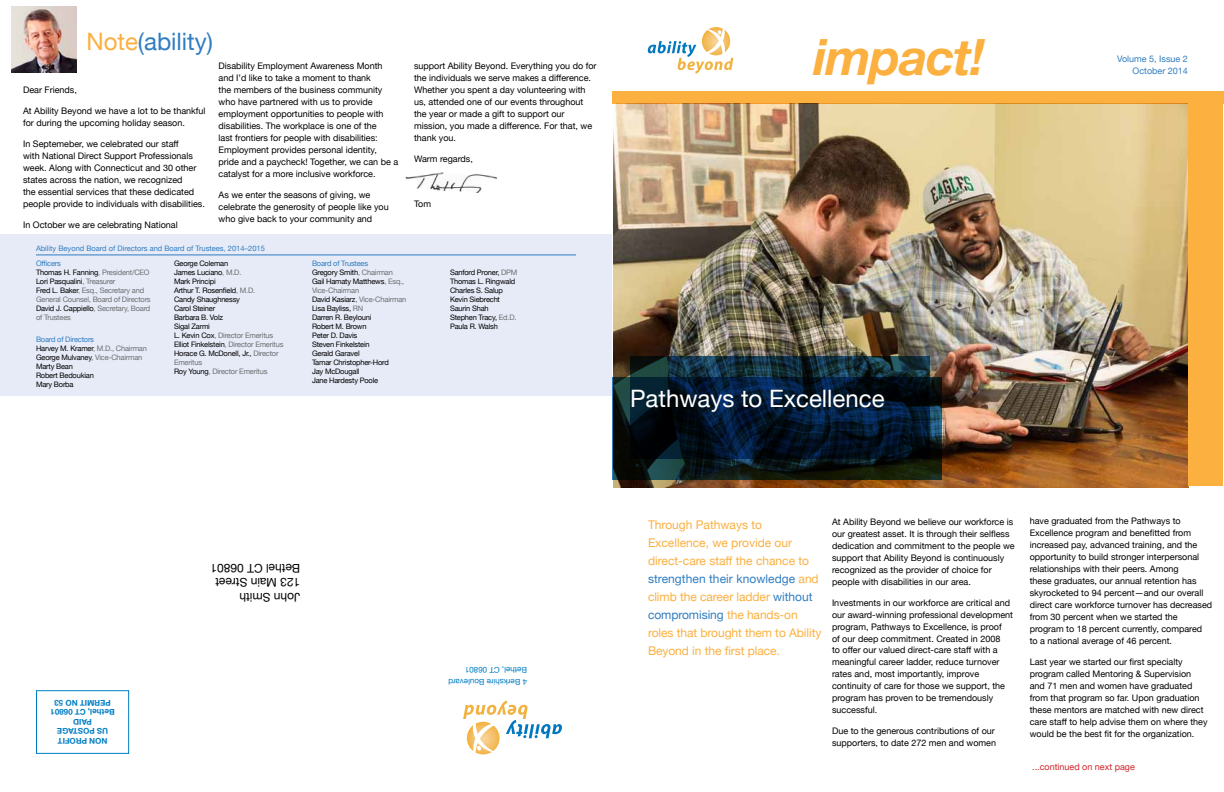
<style>
.page{position:relative;width:1224px;height:792px;background:#fff}
.page>*{position:absolute;margin:0;border:0;box-sizing:border-box;transform-origin:0 0}
.t1{font:italic 700 50px "Helvetica Neue";letter-spacing:-.02em;color:#fbb040}
.t2{font:24px "Helvetica Neue";color:#fff}
.t3{font:24px "Helvetica Neue";color:#2f7dc1}
.t4{font:12px/18px "Helvetica Neue";letter-spacing:-.005em;color:#fbb040}
.t5{font:12px/14.4px "Helvetica Neue";color:#000}
.t6{font:9px/12px "Helvetica Neue";color:#000}
.t7{font:9px/12px "Helvetica Neue";color:#2f7dc1;text-align:right}
.t8{font:9px "Helvetica Neue";color:#d2232a}
.t9{font:700 8px/9.6px "Helvetica Neue";color:#007dc3;text-align:center}
.t10{font:8px/12px "Helvetica Neue";color:#007dc3}
.t11{font:7.5px/9px "Helvetica Neue";letter-spacing:-.025em;color:#000}
.t12{font:7.5px/9px "Helvetica Neue";letter-spacing:-.025em;color:#6d6e71}
.t13{font:7.5px/15px "Helvetica Neue";color:#2f7dc1}
.s1{color:#fbb040}
.s2{color:#000}
.s3{color:#2f7dc1}
.s4{color:#6d6e71}
</style>
<div class="page">
<img style="left:613px;top:104px;width:576px;height:384px">
<div style="left:0;top:234px;width:612px;height:162px;background:#e6ebf7"></div>
<hr style="left:36px;top:255px;width:540px;height:1px;background:#2f7dc1">
<img style="left:11px;top:7px;width:66px;height:66px">
<img style="left:405px;top:173px;width:92px;height:20px">
<svg style="left:463px;top:701px;width:99px;height:53px"></svg>
<div style="left:36px;top:690px;width:93px;height:64px;border:1px solid #007dc3"></div>
<svg style="left:612px;top:377px;width:330px;height:103px;background:#101e1b"></svg>
<svg style="left:631px;top:356px;width:299px;height:102px;background:#061a2c"></svg>
<svg style="left:648px;top:27px;width:85px;height:47px"></svg>
<div style="left:612px;top:91px;width:612px;height:12px;background:#fbb040"></div>
<div style="left:1188px;top:101px;width:36px;height:385px;background:#fbb040"></div>
<h2 class="t3" style="left:86px;top:21px;width:128px"><span class="s1">Note</span>(ability)</h2>
<p class="t6" style="left:23px;top:83px;width:55px">Dear Friends,</p>
<p class="t6" style="left:23px;top:104px;width:184px">At Ability Beyond we have a lot to be thankful for during the upcoming holiday season.</p>
<p class="t6" style="left:23px;top:137px;width:183px">In Septemeber, we celebrated our staff<br>with National Direct Support Professionals week. Along with Connecticut and 30 other states across the nation, we recognized<br>the essential services that these dedicated people provide to individuals with disabilities.</p>
<p class="t6" style="left:23px;top:218px;width:156px">In October we are celebrating National</p>
<p class="t6" style="left:219px;top:59px;width:181px">Disability Employment Awareness Month and I’d like to take a moment to thank<br>the members of the business community who have partnered with us to provide employment opportunities to people with disabilities. The workplace is one of the<br>last frontiers for people with disabilities:<br>Employment provides personal identity, pride and a paycheck! Together, we can be a catalyst for a more inclusive workforce.</p>
<p class="t6" style="left:219px;top:188px;width:172px">As we enter the seasons of giving, we celebrate the generosity of people like you who give back to your community and</p>
<p class="t6" style="left:414px;top:59px;width:184px">support Ability Beyond. Everything you do for the individuals we serve makes a difference.<br>Whether you spent a day volunteering with us, attended one of our events throughout the year or made a gift to support our mission, you made a difference. For that, we thank you.</p>
<p class="t6" style="left:414px;top:152px;width:60px">Warm regards,</p>
<p class="t6" style="left:414px;top:197px;width:19px">Tom</p>
<p class="t13" style="left:36px;top:240px;width:230px">Ability Beyond Board of Directors and Board of Trustees, 2014–2015<br>Officers</p>
<p class="t12" style="left:36px;top:267px;width:116px"><span class="s2">Thomas H. Fanning</span>, President/CEO<br><span class="s2">Lori Pasqualini</span>, Treasurer<br><span class="s2">Fred L. Baker</span>, Esq., Secretary and<br>General Counsel, Board of Directors<br><span class="s2">David J. Cappiello</span>, Secretary, Board of Trustees</p>
<p class="t11" style="left:36px;top:334px;width:112px"><span class="s3">Board of Directors<br></span>Harvey M. Kramer<span class="s4">, M.D., Chairman<br></span>George Mulvaney<span class="s4">, Vice-Chairman<br></span>Marty Bean<br>Robert Bedoukian<br>Mary Borba</p>
<p class="t11" style="left:174px;top:258px;width:111px">George Coleman<br>James Luciano<span class="s4">, M.D.<br></span>Mark Principi<br>Arthur T. Rosenfield<span class="s4">, M.D.<br></span>Candy Shaughnessy<br>Carol Steiner<br>Barbara B. Volz<br>Sigal Zarmi<br>L. Kevin Cox<span class="s4">, Director Emeritus<br></span>Elliot Finkelstein<span class="s4">, Director Emeritus<br></span>Horace G. McDonell, Jr., <span class="s4">Director<br>Emeritus<br></span>Roy Young<span class="s4">, Director Emeritus</span></p>
<p class="t11" style="left:312px;top:258px;width:96px"><span class="s3">Board of Trustees<br></span>Gregory Smith<span class="s4">, Chairman<br></span>Gail Hamaty Matthews<span class="s4">, Esq.,<br>Vice-Chairman<br></span>David Kasiarz<span class="s4">, Vice-Chairman<br></span>Lisa Bayliss, <span class="s4">RN<br></span>Darren R. Beylouni<br>Robert M. Brown<br>Peter D. Davis<br>Steven Finkelstein<br>Gerald Garavel<br>Tamar Christopher-Hord<br>Jay McDougall<br>Jane Hardesty Poole</p>
<p class="t11" style="left:450px;top:267px;width:69px">Sanford Proner, <span class="s4">DPM<br></span>Thomas L. Ringwald<br>Charles S. Salup<br>Kevin Siebrecht<br>Saurin Shah<br>Stephen Tracy, <span class="s4">Ed.D.<br></span>Paula R. Walsh</p>
<h1 class="t1" style="left:813px;top:17px;width:173px">impact!</h1>
<h2 class="t2" style="left:630px;top:378px;width:256px">Pathways to Excellence</h2>
<p class="t7" style="left:1117px;top:52px;width:72px">Volume 5, Issue 2<br>October 2014</p>
<p class="t9" style="left:115px;top:746px;width:66px;rotate:-180deg">NON PROFIT<br>US POSTAGE<br>PAID<br>Bethel, CT 06801<br>PERMIT NO 53</p>
<h3 class="t5" style="left:300px;top:605px;width:91px;rotate:-180deg">John Smith<br>123 Main Street<br>Bethel CT 06801</h3>
<p class="t10" style="left:527px;top:688px;width:80px;rotate:-180deg">4 Berkshire Boulevard<br>Bethel, CT 06801</p>
<h3 class="t4" style="left:648px;top:514px;width:175px">Through Pathways to<br>Excellence, we provide our direct-care staff the chance to <span class="s3">strengthen their knowledge</span> and climb the career ladder <span class="s3">without compromising</span> the hands-on roles that brought them to Ability<br>Beyond in the first place.</h3>
<p class="t6" style="left:832px;top:515px;width:184px">At Ability Beyond we believe our workforce is our greatest asset. It is through their selfless dedication and commitment to the people we support that Ability Beyond is continuously recognized as the provider of choice for people with disabilities in our area.</p>
<p class="t6" style="left:832px;top:596px;width:183px">Investments in our workforce are critical and our award-winning professional development program, Pathways to Excellence, is proof<br>of our deep commitment. Created in 2008<br>to offer our valued direct-care staff with a meaningful career ladder, reduce turnover rates and, most importantly, improve continuity of care for those we support, the program has proven to be tremendously successful.</p>
<p class="t6" style="left:832px;top:725px;width:166px">Due to the generous contributions of our supporters, to date 272 men and women</p>
<p class="t6" style="left:1030px;top:515px;width:184px">have graduated from the Pathways to Excellence program and benefitted from increased pay, advanced training, and the opportunity to build stronger interpersonal relationships with their peers. Among<br>these graduates, our annual retention has skyrocketed to 94 percent—and our overall direct care workforce turnover has decreased from 30 percent when we started the program to 18 percent currently, compared to a national average of 46 percent.</p>
<p class="t6" style="left:1030px;top:656px;width:179px">Last year we started our first specialty program called Mentoring &amp; Supervision and 71 men and women have graduated from that program so far. Upon graduation these mentors are matched with new direct care staff to help advise them on where they would be the best fit for the organization.</p>
<p class="t8" style="left:1032px;top:760px;width:104px">...continued on next page</p>
</div>
